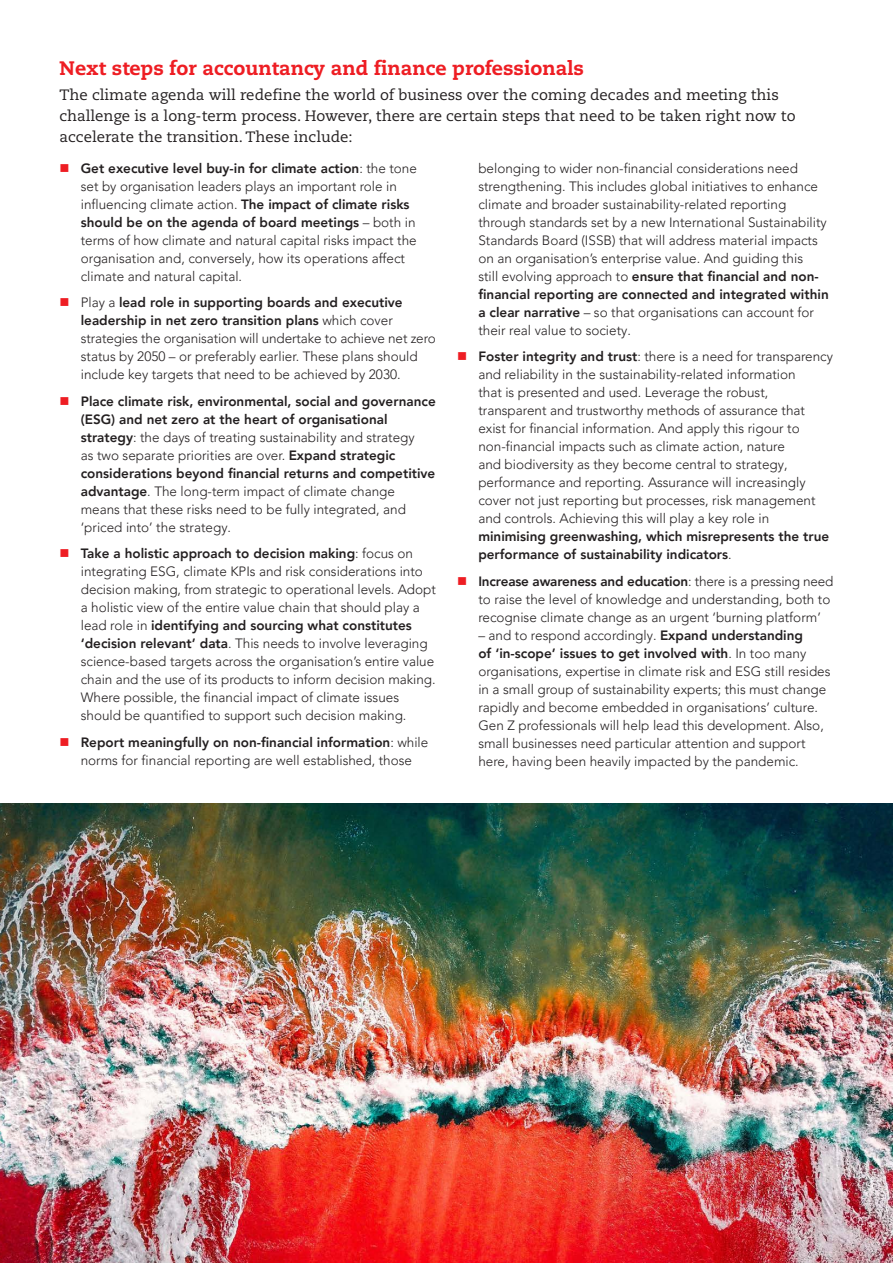
<style>
.page{position:relative;width:893px;height:1263px;background:#fff}
.page>*{position:absolute;margin:0;border:0;box-sizing:border-box;transform-origin:0 0}
.t1{font:800 19.5px "Caecilia";color:#ee1d23}
.t2{font:15px/21px "Caecilia";color:#231f20}
.t3{font:300 13.5px/18px "Avenir LT Pro";color:#231f20}
.t4{font:800 13.5px/18px "Avenir LT Pro";color:#231f20}
.s1{color:#ee1d23}
.s2{font-weight:800}
.s3{font-weight:300}
</style>
<div class="page">
<img style="left:0;top:804px;width:893px;height:459px">
<h1 class="t1" style="left:60px;top:56px;width:526px">Next steps for accountancy and finance professionals</h1>
<p class="t2" style="left:60px;top:85px;width:737px">The climate agenda will redefine the world of business over the coming decades and meeting this challenge is a long-term process. However, there are certain steps that need to be taken right now to accelerate the transition. These include:</p>
<p class="t3" style="left:81px;top:159px;width:338px;text-indent:-21px"><span class="s1">■</span> <span class="s2">Get executive level buy-in for climate action</span>: the tone set by organisation leaders plays an important role in influencing climate action. <span class="s2">The impact of climate risks should be on the agenda of board meetings</span> – both in terms of how climate and natural capital risks impact the organisation and, conversely, how its operations affect climate and natural capital.</p>
<p class="t3" style="left:81px;top:294px;width:357px;text-indent:-21px"><span class="s1">■</span> Play a <span class="s2">lead role in supporting boards and executive leadership in net zero transition plans</span> which cover strategies the organisation will undertake to achieve net zero status by 2050 – or preferably earlier. These plans should include key targets that need to be achieved by 2030.</p>
<p class="t3" style="left:81px;top:392px;width:357px;text-indent:-21px"><span class="s1">■</span> <span class="s2">Place climate risk, environmental, social and governance (ESG) and net zero at the heart of organisational strategy</span>: the days of treating sustainability and strategy<br>as two separate priorities are over. <span class="s2">Expand strategic considerations beyond financial returns and competitive advantage</span>. The long-term impact of climate change means that these risks need to be fully integrated, and ‘priced into’ the strategy.</p>
<p class="t3" style="left:81px;top:544px;width:357px;text-indent:-21px"><span class="s1">■</span> <span class="s2">Take a holistic approach to decision making</span>: focus on integrating ESG, climate KPIs and risk considerations into decision making, from strategic to operational levels. Adopt a holistic view of the entire value chain that should play a lead role in <span class="s2">identifying and sourcing what constitutes ‘decision relevant’ data</span>. This needs to involve leveraging science-based targets across the organisation’s entire value chain and the use of its products to inform decision making.<br>Where possible, the financial impact of climate issues should be quantified to support such decision making.</p>
<p class="t3" style="left:60px;top:733px;width:370px;text-align:center"><span class="s1">■</span> <span class="s2">Report meaningfully on non-financial information</span>: while norms for financial reporting are well established, those</p>
<p class="t3" style="left:478px;top:159px;width:352px">belonging to wider non-financial considerations need strengthening. This includes global initiatives to enhance climate and broader sustainability-related reporting through standards set by a new International Sustainability Standards Board (ISSB) that will address material impacts on an organisation’s enterprise value. And guiding this<br>still evolving approach to <span class="s2">ensure that financial and non&shy;financial reporting are connected and integrated within a clear narrative</span> – so that organisations can account for their real value to society.</p>
<p class="t3" style="left:478px;top:347px;width:356px;text-indent:-21px"><span class="s1">■</span> <span class="s2">Foster integrity and trust</span>: there is a need for transparency and reliability in the sustainability-related information<br>that is presented and used. Leverage the robust, transparent and trustworthy methods of assurance that exist for financial information. And apply this rigour to non-financial impacts such as climate action, nature<br>and biodiversity as they become central to strategy, performance and reporting. Assurance will increasingly cover not just reporting but processes, risk management and controls. Achieving this will play a key role in</p>
<p class="t4" style="left:478px;top:527px;width:352px">minimising greenwashing, which misrepresents the true performance of sustainability indicators<span class="s3">.</span></p>
<p class="t3" style="left:478px;top:572px;width:357px;text-indent:-21px"><span class="s1">■</span> <span class="s2">Increase awareness and education</span>: there is a pressing need to raise the level of knowledge and understanding, both to recognise climate change as an urgent ‘burning platform’</p>
<p class="t3" style="left:478px;top:626px;width:354px">– and to respond accordingly. <span class="s2">Expand understanding<br>of ‘in-scope’ issues to get involved with</span>. In too many organisations, expertise in climate risk and ESG still resides in a small group of sustainability experts; this must change rapidly and become embedded in organisations’ culture.<br>Gen Z professionals will help lead this development. Also, small businesses need particular attention and support here, having been heavily impacted by the pandemic.</p>
</div>
